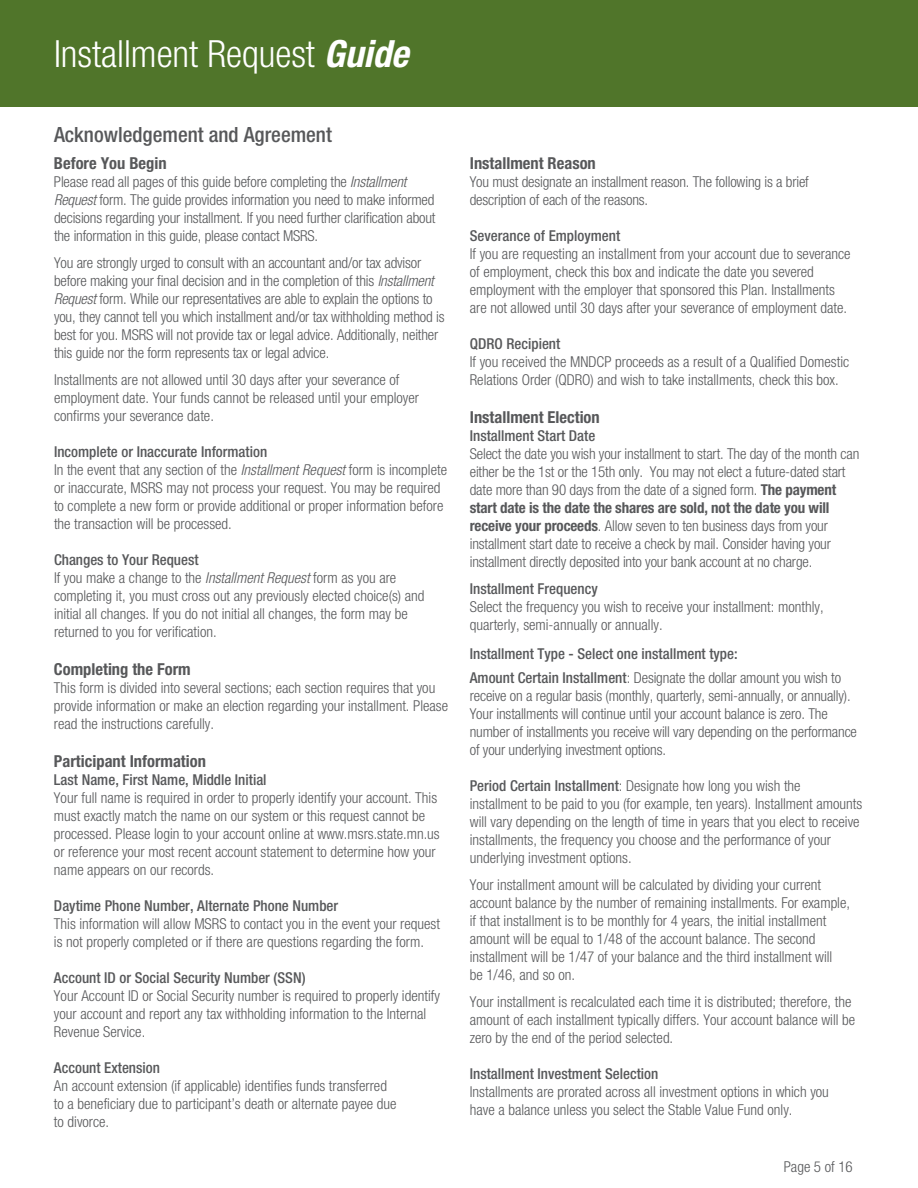
<style>
.page{position:relative;width:918px;height:1188px;background:#fff}
.page>*{position:absolute;margin:0;border:0;box-sizing:border-box;transform-origin:0 0}
.t1{font:300 condensed 37.5px "Helvetica Neue LT Std";color:#fff}
.t2{font:500 condensed 21px "Helvetica Neue LT Std";color:#57585a}
.t3{font:700 condensed 16.5px "Helvetica Neue LT Std";color:#57585a}
.t4{font:300 condensed 15px/18px "Helvetica Neue LT Std";color:#57585a}
.t5{font:500 condensed 15px "Helvetica Neue LT Std";color:#57585a}
.s1{font-weight:700;font-style:italic}
.s2{font-style:italic}
.s3{font-weight:700}
.s4{font-weight:500}
</style>
<div class="page">
<div style="left:0;top:0;width:918px;height:107px;background:#50752a"></div>
<p class="t1" style="left:54px;top:32px;width:356px">Installment Request <span class="s1">Guide</span></p>
<p class="t2" style="left:54px;top:122px;width:279px">Acknowledgement and Agreement</p>
<p class="t3" style="left:54px;top:153px;width:114px">Before You Begin</p>
<p class="t4" style="left:54px;top:173px;width:383px">Please read all pages of this guide before completing the <span class="s2">Installment Request</span> form. The guide provides information you need to make informed decisions regarding your installment. If you need further clarification about the information in this guide, please contact MSRS.</p>
<p class="t4" style="left:54px;top:254px;width:392px">You are strongly urged to consult with an accountant and/or tax advisor before making your final decision and in the completion of this <span class="s2">Installment Request</span> form. While our representatives are able to explain the options to you, they cannot tell you which installment and/or tax withholding method is best for you. MSRS will not provide tax or legal advice. Additionally, neither this guide nor the form represents tax or legal advice.</p>
<p class="t4" style="left:54px;top:371px;width:367px">Installments are not allowed until 30 days after your severance of employment date. Your funds cannot be released until your employer confirms your severance date.</p>
<p class="t5" style="left:54px;top:443px;width:215px">Incomplete or Inaccurate Information</p>
<p class="t4" style="left:54px;top:461px;width:395px">In the event that any section of the <span class="s2">Installment Request</span> form is incomplete or inaccurate, MSRS may not process your request. You may be required to complete a new form or provide additional or proper information before the transaction will be processed.</p>
<p class="t5" style="left:54px;top:551px;width:146px">Changes to Your Request</p>
<p class="t4" style="left:54px;top:569px;width:372px">If you make a change to the <span class="s2">Installment Request</span> form as you are completing it, you must cross out any previously elected choice(s) and initial all changes. If you do not initial all changes, the form may be returned to you for verification.</p>
<p class="t3" style="left:54px;top:659px;width:138px">Completing the Form</p>
<p class="t4" style="left:54px;top:679px;width:396px">This form is divided into several sections; each section requires that you provide information or make an election regarding your installment. Please read the instructions carefully.</p>
<p class="t3" style="left:54px;top:751px;width:153px">Participant Information</p>
<p class="t5" style="left:54px;top:771px;width:214px">Last Name, First Name, Middle Initial</p>
<p class="t4" style="left:54px;top:789px;width:387px">Your full name is required in order to properly identify your account. This must exactly match the name on our system or this request cannot be processed. Please login to your account online at www.msrs.state.mn.us or reference your most recent account statement to determine how your name appears on our records.</p>
<p class="t5" style="left:54px;top:897px;width:286px">Daytime Phone Number, Alternate Phone Number</p>
<p class="t4" style="left:54px;top:915px;width:388px">This information will allow MSRS to contact you in the event your request is not properly completed or if there are questions regarding the form.</p>
<p class="t5" style="left:54px;top:969px;width:253px">Account ID or Social Security Number (SSN)</p>
<p class="t4" style="left:54px;top:987px;width:387px">Your Account ID or Social Security number is required to properly identify your account and report any tax withholding information to the Internal<br>Revenue Service.</p>
<p class="t5" style="left:54px;top:1059px;width:108px">Account Extension</p>
<p class="t4" style="left:54px;top:1077px;width:344px">An account extension (if applicable) identifies funds transferred to a beneficiary due to participant’s death or alternate payee due to divorce.</p>
<p class="t3" style="left:470px;top:153px;width:128px">Installment Reason</p>
<p class="t4" style="left:470px;top:173px;width:341px">You must designate an installment reason. The following is a brief description of each of the reasons.</p>
<p class="t5" style="left:470px;top:227px;width:152px">Severance of Employment</p>
<p class="t4" style="left:470px;top:245px;width:382px">If you are requesting an installment from your account due to severance of employment, check this box and indicate the date you severed employment with the employer that sponsored this Plan. Installments are not allowed until 30 days after your severance of employment date.</p>
<p class="t5" style="left:470px;top:335px;width:92px">QDRO Recipient</p>
<p class="t4" style="left:470px;top:353px;width:381px">If you received the MNDCP proceeds as a result of a Qualified Domestic<br>Relations Order (QDRO) and wish to take installments, check this box.</p>
<p class="t3" style="left:470px;top:407px;width:132px">Installment Election</p>
<p class="t5" style="left:470px;top:427px;width:127px">Installment Start Date</p>
<p class="t4" style="left:470px;top:445px;width:391px">Select the date you wish your installment to start. The day of the month can either be the 1st or the 15th only. You may not elect a future-dated start date more than 90 days from the date of a signed form. <span class="s3">The payment start date is the date the shares are sold, not the date you will receive your proceeds</span>. Allow seven to ten business days from your installment start date to receive a check by mail. Consider having your installment directly deposited into your bank account at no charge.</p>
<p class="t5" style="left:470px;top:580px;width:129px">Installment Frequency</p>
<p class="t4" style="left:470px;top:598px;width:355px">Select the frequency you wish to receive your installment: monthly, quarterly, semi-annually or annually.</p>
<p class="t5" style="left:470px;top:644px;width:269px">Installment Type - Select one installment type:</p>
<p class="t4" style="left:470px;top:668px;width:389px"><span class="s4">Amount Certain Installment</span>: Designate the dollar amount you wish to receive on a regular basis (monthly, quarterly, semi-annually, or annually).<br>Your installments will continue until your account balance is zero. The number of installments you receive will vary depending on the performance of your underlying investment options.</p>
<p class="t4" style="left:470px;top:776px;width:394px"><span class="s4">Period Certain Installment</span>: Designate how long you wish the<br>installment to be paid to you (for example, ten years). Installment amounts will vary depending on the length of time in years that you elect to receive installments, the frequency you choose and the performance of your underlying investment options.</p>
<p class="t4" style="left:470px;top:875px;width:382px">Your installment amount will be calculated by dividing your current account balance by the number of remaining installments. For example, if that installment is to be monthly for 4 years, the initial installment amount will be equal to 1/48 of the account balance. The second installment will be 1/47 of your balance and the third installment will<br>be 1/46, and so on.</p>
<p class="t4" style="left:470px;top:992px;width:387px">Your installment is recalculated each time it is distributed; therefore, the amount of each installment typically differs. Your account balance will be zero by the end of the period selected.</p>
<p class="t5" style="left:470px;top:1064px;width:190px">Installment Investment Selection</p>
<p class="t4" style="left:470px;top:1082px;width:361px">Installments are prorated across all investment options in which you have a balance unless you select the Stable Value Fund only.</p>
<p class="t4" style="left:784px;top:1158px;width:71px">Page 5 of 16</p>
</div>
